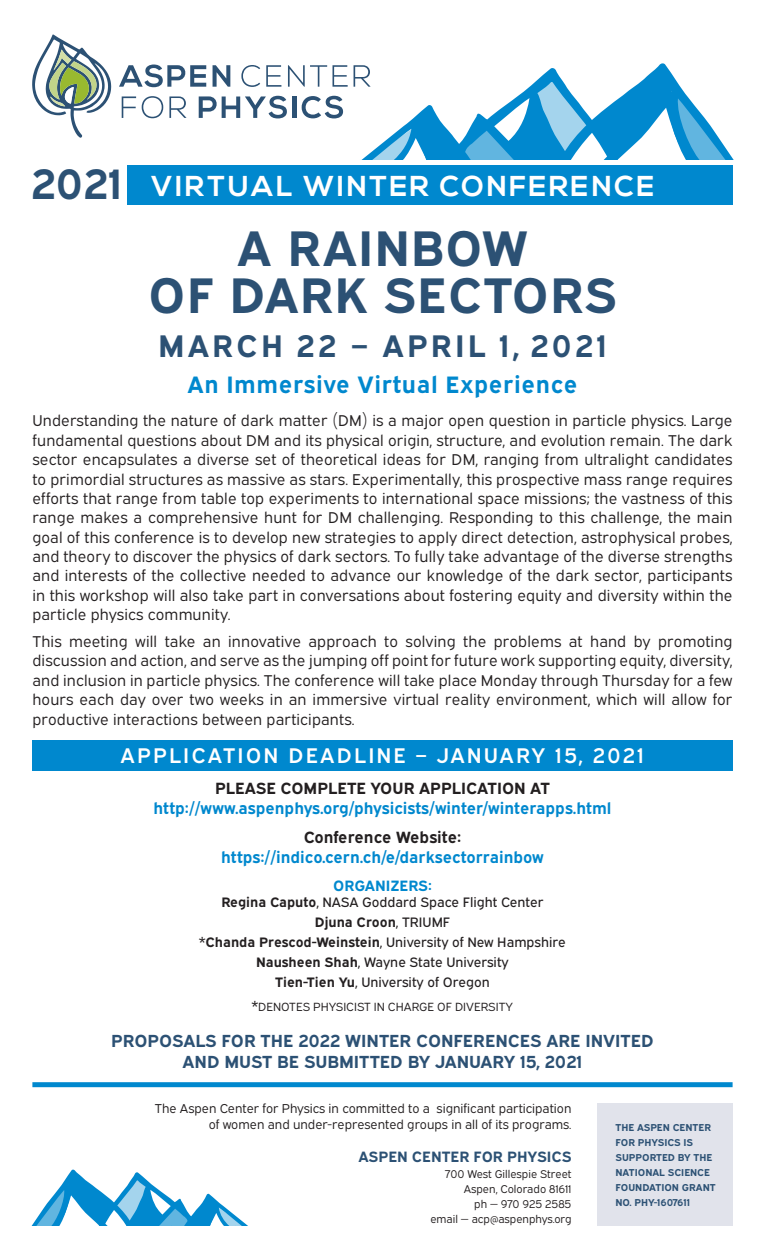
<style>
.page{position:relative;width:765px;height:1260px;background:#fff}
.page>*{position:absolute;margin:0;border:0;box-sizing:border-box;transform-origin:0 0}
.t1{font:700 50px "Expressway Rg";letter-spacing:.02em;color:#2c5174}
.t2{font:700 42.5px "Expressway Rg";color:#2c5174}
.t3{font:700 31.25px "Expressway Rg";letter-spacing:.1em;color:#2c5174}
.t4{font:700 28.75px "Nexa";letter-spacing:.08em;color:#fff}
.t5{font:700 23.75px "Expressway Rg";letter-spacing:.025em;color:#0088ce}
.t6{font:21.25px "Expressway Sb";letter-spacing:.1em;color:#fff}
.t7{font:700 17.5px "Expressway Rg";color:#2c5174}
.t8{font:700 16.25px "Expressway Rg";color:#0088ce}
.t9{font:700 16.25px "Expressway Rg";color:#231f20}
.t10{font:15.62px/19.4px "Expressway Bk";letter-spacing:.01em;color:#231f20;text-align:justify}
.t11{font:700 15px "Expressway Rg";color:#2c5174}
.t12{font:700 15px "Expressway Rg";color:#0088ce}
.t13{font:13.75px "Expressway Rg";color:#231f20}
.t14{font:700 13.75px "Expressway Rg";color:#231f20}
.t15{font:12.88px "Expressway Bk";color:#231f20}
.t16{font:11.88px "Expressway Bk";color:#231f20}
.t17{font:11.25px "Expressway Bk";color:#231f20}
.t18{font:700 10px "Expressway Rg";color:#2c5174}
.s1{font-weight:700}
.s2{font-weight:400}
.s3{font-family:"Expressway Rg";font-weight:700;font-size:13.75px}
</style>
<div class="page">
<div style="left:127px;top:165px;width:606px;height:39px;background:#0088ce"></div>
<svg style="left:32px;top:34px;width:79px;height:104px"></svg>
<svg style="left:119px;top:65px;width:87px;height:22px"></svg>
<svg style="left:213px;top:65px;width:17px;height:22px"></svg>
<svg style="left:241px;top:65px;width:19px;height:22px"></svg>
<svg style="left:266px;top:65px;width:15px;height:22px"></svg>
<svg style="left:288px;top:65px;width:39px;height:22px"></svg>
<svg style="left:333px;top:65px;width:15px;height:22px"></svg>
<svg style="left:122px;top:96px;width:14px;height:22px"></svg>
<svg style="left:142px;top:96px;width:21px;height:22px"></svg>
<svg style="left:169px;top:96px;width:18px;height:22px"></svg>
<svg style="left:199px;top:96px;width:88px;height:22px"></svg>
<hr style="left:292px;top:96px;width:4px;height:22px;background:#2c5174">
<svg style="left:302px;top:96px;width:41px;height:22px"></svg>
<div style="left:32px;top:740px;width:701px;height:30px;background:#0088ce"></div>
<svg style="left:354px;top:63px;width:379px;height:96px"></svg>
<div style="left:32px;top:1082px;width:701px;height:5px;background:#0088ce"></div>
<div style="left:597px;top:1103px;width:136px;height:122px;background:#e1e3eb"></div>
<svg style="left:32px;top:1169px;width:215px;height:56px"></svg>
<p class="t2" style="left:31px;top:151px;width:92px">2021</p>
<p class="t4" style="left:151px;top:169px;width:505px">VIRTUAL WINTER CONFERENCE</p>
<p class="t1" style="left:237px;top:208px;width:292px">A RAINBOW</p>
<p class="t1" style="left:148px;top:256px;width:470px">OF DARK SECTORS</p>
<p class="t3" style="left:158px;top:321px;width:450px">MARCH 22 – APRIL 1, 2021</p>
<p class="t5" style="left:188px;top:366px;width:391px">An Immersive Virtual Experience</p>
<p class="t10" style="left:32px;top:410px;width:702px">Understanding the nature of dark matter (DM) is a major open question in particle physics. Large fundamental questions about DM and its physical origin, structure, and evolution remain. The dark sector encapsulates a diverse set of theoretical ideas for DM, ranging from ultralight candidates to primordial structures as massive as stars. Experimentally, this prospective mass range requires efforts that range from table top experiments to international space missions; the vastness of this range makes a comprehensive hunt for DM challenging. Responding to this challenge, the main goal of this conference is to develop new strategies to apply direct detection, astrophysical probes, and theory to discover the physics of dark sectors. To fully take advantage of the diverse strengths and interests of the collective needed to advance our knowledge of the dark sector, participants in this workshop will also take part in conversations about fostering equity and diversity within the particle physics community.</p>
<p class="t10" style="left:32px;top:630px;width:702px">This meeting will take an innovative approach to solving the problems at hand by promoting discussion and action, and serve as the jumping off point for future work supporting equity, diversity, and inclusion in particle physics. The conference will take place Monday through Thursday for a few hours each day over two weeks in an immersive virtual reality environment, which will allow for productive interactions between participants.</p>
<p class="t6" style="left:120px;top:739px;width:525px">APPLICATION DEADLINE – JANUARY 15, 2021</p>
<p class="t9" style="left:215px;top:776px;width:336px">PLEASE COMPLETE YOUR APPLICATION AT</p>
<p class="t8" style="left:154px;top:796px;width:459px">http://www.aspenphys.org/physicists/winter/winterapps.html</p>
<p class="t9" style="left:304px;top:825px;width:159px">Conference Website:</p>
<p class="t8" style="left:221px;top:845px;width:324px">https://indico.cern.ch/e/darksectorrainbow</p>
<p class="t12" style="left:333px;top:874px;width:100px">ORGANIZERS:</p>
<p class="t13" style="left:221px;top:892px;width:324px"><span class="s1">Regina Caputo</span>, NASA Goddard Space Flight Center</p>
<p class="t14" style="left:315px;top:911px;width:137px">Djuna Croon<span class="s2">, TRIUMF</span></p>
<p class="t13" style="left:199px;top:932px;width:368px"><span class="s1">*Chanda Prescod-Weinstein</span>, University of New Hampshire</p>
<p class="t13" style="left:256px;top:952px;width:254px"><span class="s1">Nausheen Shah</span>, Wayne State University</p>
<p class="t13" style="left:275px;top:972px;width:216px"><span class="s1">Tien-Tien Yu</span>, University of Oregon</p>
<p class="t16" style="left:252px;top:998px;width:263px"><span class="s3">*</span>DENOTES PHYSICIST IN CHARGE OF DIVERSITY</p>
<p class="t7" style="left:111px;top:1027px;width:544px">PROPOSALS FOR THE 2022 WINTER CONFERENCES ARE INVITED</p>
<p class="t7" style="left:183px;top:1048px;width:401px">AND MUST BE SUBMITTED BY JANUARY 15, 2021</p>
<p class="t15" style="left:155px;top:1099px;width:418px">The Aspen Center for Physics in committed to a significant participation</p>
<p class="t15" style="left:209px;top:1115px;width:364px">of women and under-represented groups in all of its programs.</p>
<p class="t11" style="left:359px;top:1145px;width:214px">ASPEN CENTER FOR PHYSICS</p>
<p class="t17" style="left:445px;top:1165px;width:128px">700 West Gillespie Street</p>
<p class="t17" style="left:464px;top:1180px;width:109px">Aspen, Colorado 81611</p>
<p class="t17" style="left:474px;top:1195px;width:99px">ph — 970 925 2585</p>
<p class="t17" style="left:430px;top:1210px;width:143px">email — acp@aspenphys.org</p>
<p class="t18" style="left:616px;top:1119px;width:97px">THE ASPEN CENTER</p>
<p class="t18" style="left:616px;top:1134px;width:79px">FOR PHYSICS IS</p>
<p class="t18" style="left:616px;top:1149px;width:98px">SUPPORTED BY THE</p>
<p class="t18" style="left:616px;top:1164px;width:96px">NATIONAL SCIENCE</p>
<p class="t18" style="left:616px;top:1179px;width:102px">FOUNDATION GRANT</p>
<p class="t18" style="left:616px;top:1194px;width:76px">NO. PHY-1607611</p>
</div>
